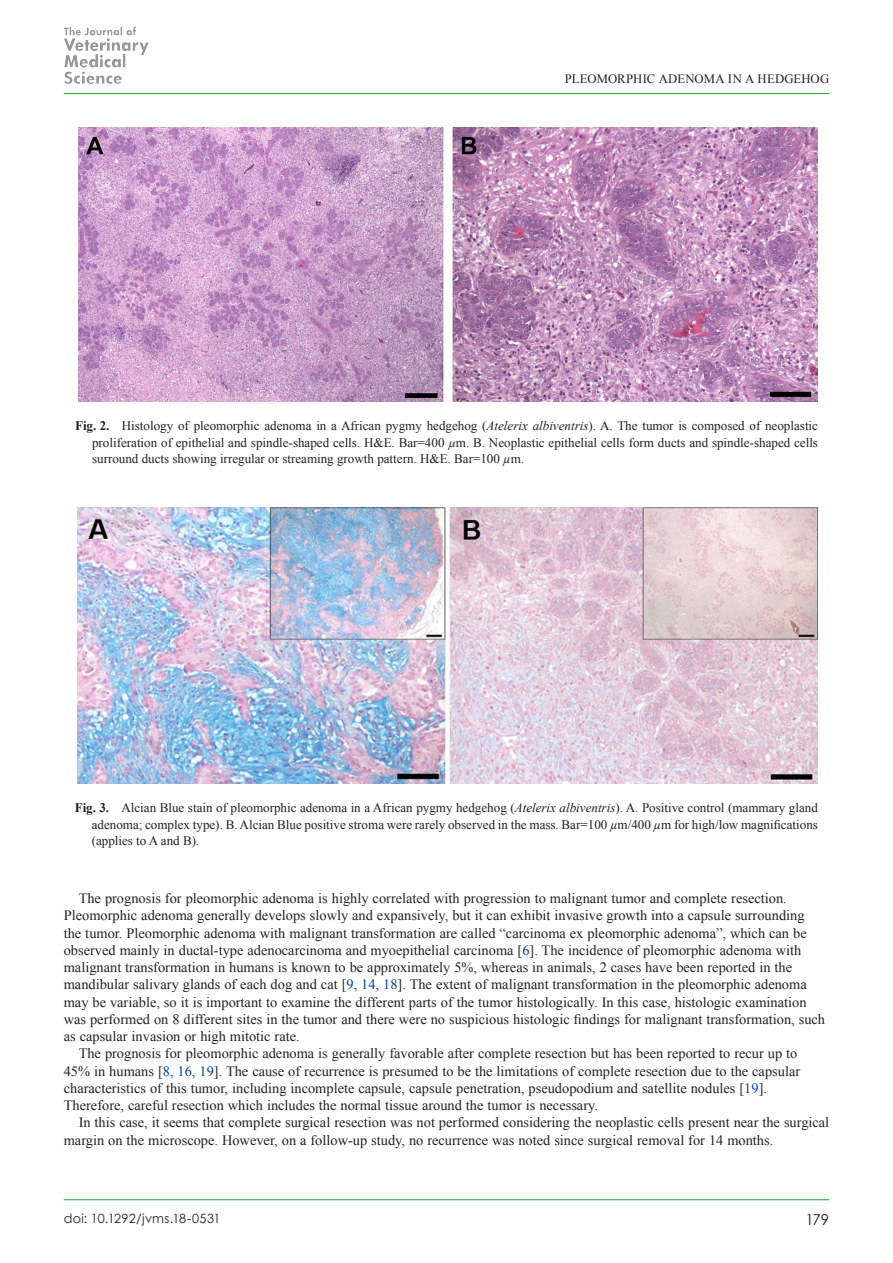
<style>
.page{position:relative;width:893px;height:1263px;background:#fff}
.page>*{position:absolute;margin:0;border:0;box-sizing:border-box;transform-origin:0 0}
.t1{font:15px "Century Gothic";color:#231f20}
.t2{font:14.25px "Times New Roman";color:#231f20}
.t3{font:13.05px/16.5px "Times New Roman";color:#231f20;text-align:justify}
.t4{font:12.75px "Times New Roman";letter-spacing:.005em;color:#231f20}
.t5{font:12.75px "Century Gothic";letter-spacing:.02em;color:#231f20}
.s1{font-weight:700}
.s2{font-style:italic}
.s3{color:#003f98}
</style>
<div class="page">
<img style="left:64px;top:27px;width:74px;height:24px">
<hr style="left:64px;top:93px;width:765px;height:1px;background:#2aa738">
<hr style="left:64px;top:1199px;width:765px;height:1px;background:#2aa738">
<img style="left:78px;top:128px;width:740px;height:274px">
<img style="left:78px;top:507px;width:740px;height:276px">
<p class="t4" style="left:565px;top:70px;width:266px">PLEOMORPHIC ADENOMA IN A HEDGEHOG</p>
<p class="t3" style="left:92px;top:418px;width:727px;text-indent:-17px"><span class="s1">Fig. 2.</span> Histology of pleomorphic adenoma in a African pygmy hedgehog (<span class="s2">Atelerix albiventris</span>). A. The tumor is composed of neoplastic proliferation of epithelial and spindle-shaped cells. H&amp;E. Bar=400 <span class="s2">µ</span>m. B. Neoplastic epithelial cells form ducts and spindle-shaped cells surround ducts showing irregular or streaming growth pattern. H&amp;E. Bar=100 <span class="s2">µ</span>m.</p>
<p class="t3" style="left:92px;top:799px;width:728px;text-indent:-17px"><span class="s1">Fig. 3.</span> Alcian Blue stain of pleomorphic adenoma in a African pygmy hedgehog (<span class="s2">Atelerix albiventris</span>). A. Positive control (mammary gland adenoma; complex type). B. Alcian Blue positive stroma were rarely observed in the mass. Bar=100 <span class="s2">µ</span>m/400 <span class="s2">µ</span>m for high/low magnifications (applies to A and B).</p>
<p class="t2" style="left:79px;top:889px;width:710px">The prognosis for pleomorphic adenoma is highly correlated with progression to malignant tumor and complete resection.</p>
<p class="t2" style="left:64px;top:906px;width:742px">Pleomorphic adenoma generally develops slowly and expansively, but it can exhibit invasive growth into a capsule surrounding</p>
<p class="t2" style="left:64px;top:923px;width:744px">the tumor. Pleomorphic adenoma with malignant transformation are called “carcinoma ex pleomorphic adenoma”, which can be</p>
<p class="t2" style="left:64px;top:940px;width:739px">observed mainly in ductal-type adenocarcinoma and myoepithelial carcinoma [<span class="s3">6</span>]. The incidence of pleomorphic adenoma with</p>
<p class="t2" style="left:64px;top:958px;width:730px">malignant transformation in humans is known to be approximately 5%, whereas in animals, 2 cases have been reported in the</p>
<p class="t2" style="left:64px;top:975px;width:744px">mandibular salivary glands of each dog and cat [<span class="s3">9, 14, 18</span>]. The extent of malignant transformation in the pleomorphic adenoma</p>
<p class="t2" style="left:64px;top:992px;width:744px">may be variable, so it is important to examine the different parts of the tumor histologically. In this case, histologic examination</p>
<p class="t2" style="left:64px;top:1009px;width:763px">was performed on 8 different sites in the tumor and there were no suspicious histologic findings for malignant transformation, such</p>
<p class="t2" style="left:64px;top:1027px;width:238px">as capsular invasion or high mitotic rate.</p>
<p class="t2" style="left:79px;top:1044px;width:720px">The prognosis for pleomorphic adenoma is generally favorable after complete resection but has been reported to recur up to</p>
<p class="t2" style="left:64px;top:1061px;width:738px">45% in humans [<span class="s3">8, 16, 19</span>]. The cause of recurrence is presumed to be the limitations of complete resection due to the capsular</p>
<p class="t2" style="left:64px;top:1078px;width:705px">characteristics of this tumor, including incomplete capsule, capsule penetration, pseudopodium and satellite nodules [<span class="s3">19</span>].</p>
<p class="t2" style="left:64px;top:1096px;width:536px">Therefore, careful resection which includes the normal tissue around the tumor is necessary.</p>
<p class="t2" style="left:79px;top:1113px;width:752px">In this case, it seems that complete surgical resection was not performed considering the neoplastic cells present near the surgical</p>
<p class="t2" style="left:64px;top:1130px;width:711px">margin on the microscope. However, on a follow-up study, no recurrence was noted since surgical removal for 14 months.</p>
<p class="t5" style="left:64px;top:1209px;width:158px">doi: 10.1292/jvms.18-0531</p>
<p class="t1" style="left:805px;top:1209px;width:25px">179</p>
</div>
